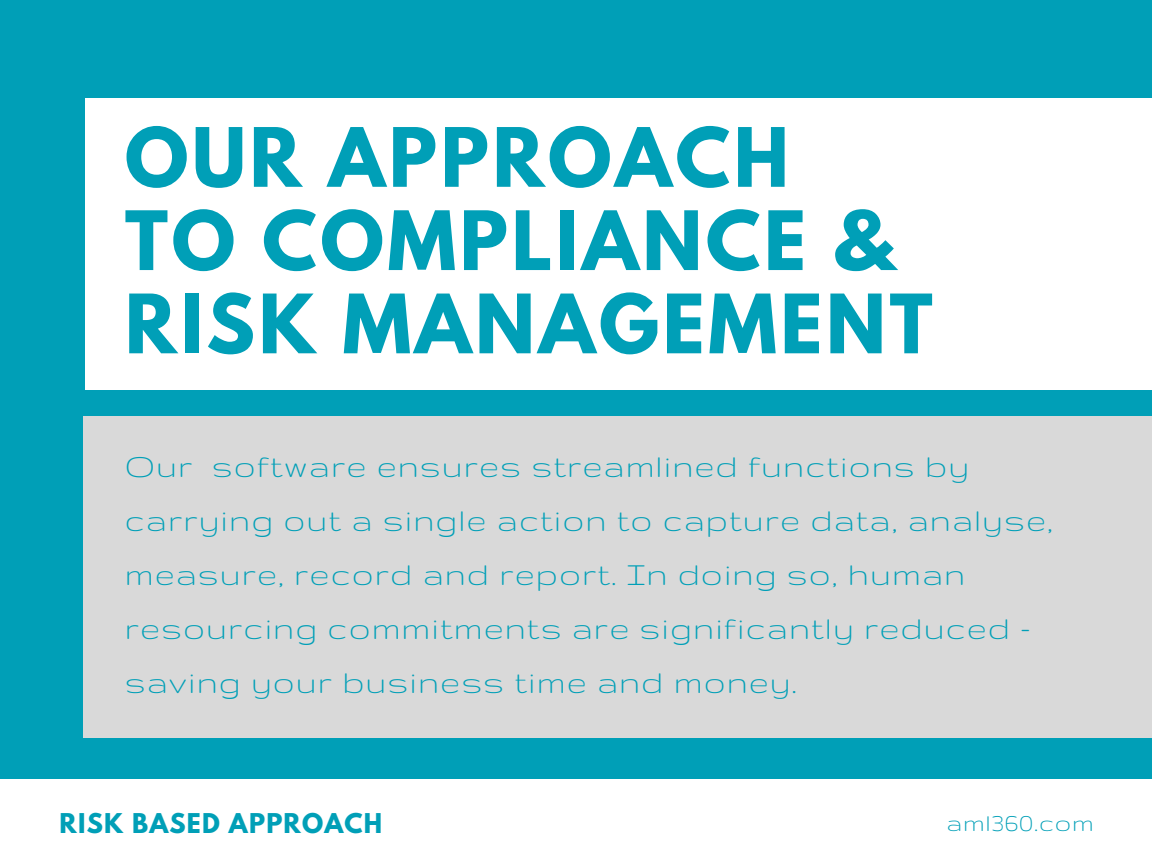
<style>
.page{position:relative;width:1152px;height:864px;background:#009fb7}
.page>*{position:absolute;margin:0;border:0;box-sizing:border-box;transform-origin:0 0}
.t1{font:700 72.45px/83.2px "League Spartan";letter-spacing:.05em;color:#009fb7}
.t2{font:36.3px/54px "Gruppo";letter-spacing:.03em;color:#009fb7}
.t3{font:27.15px "Gruppo";letter-spacing:.03em;color:#009fb7}
.t4{font:700 24.15px "League Spartan";letter-spacing:.05em;color:#009fb7}
</style>
<div class="page">
<div style="left:86px;top:98px;width:1066px;height:291px;background:#fff"></div>
<div style="left:83px;top:416px;width:1069px;height:322px;background:#d9d9d9"></div>
<div style="left:0;top:780px;width:1152px;height:84px;background:#fff"></div>
<h1 class="t1" style="left:125px;top:125px;width:809px">OUR APPROACH<br>TO COMPLIANCE &amp;<br>RISK MANAGEMENT</h1>
<p class="t2" style="left:125px;top:439px;width:929px">Our software ensures streamlined functions by carrying out a single action to capture data, analyse, measure, record and report. In doing so, human resourcing commitments are significantly reduced - saving your business time and money.</p>
<p class="t4" style="left:60px;top:812px;width:324px">RISK BASED APPROACH</p>
<p class="t3" style="left:946px;top:809px;width:149px">aml360.com</p>
</div>
